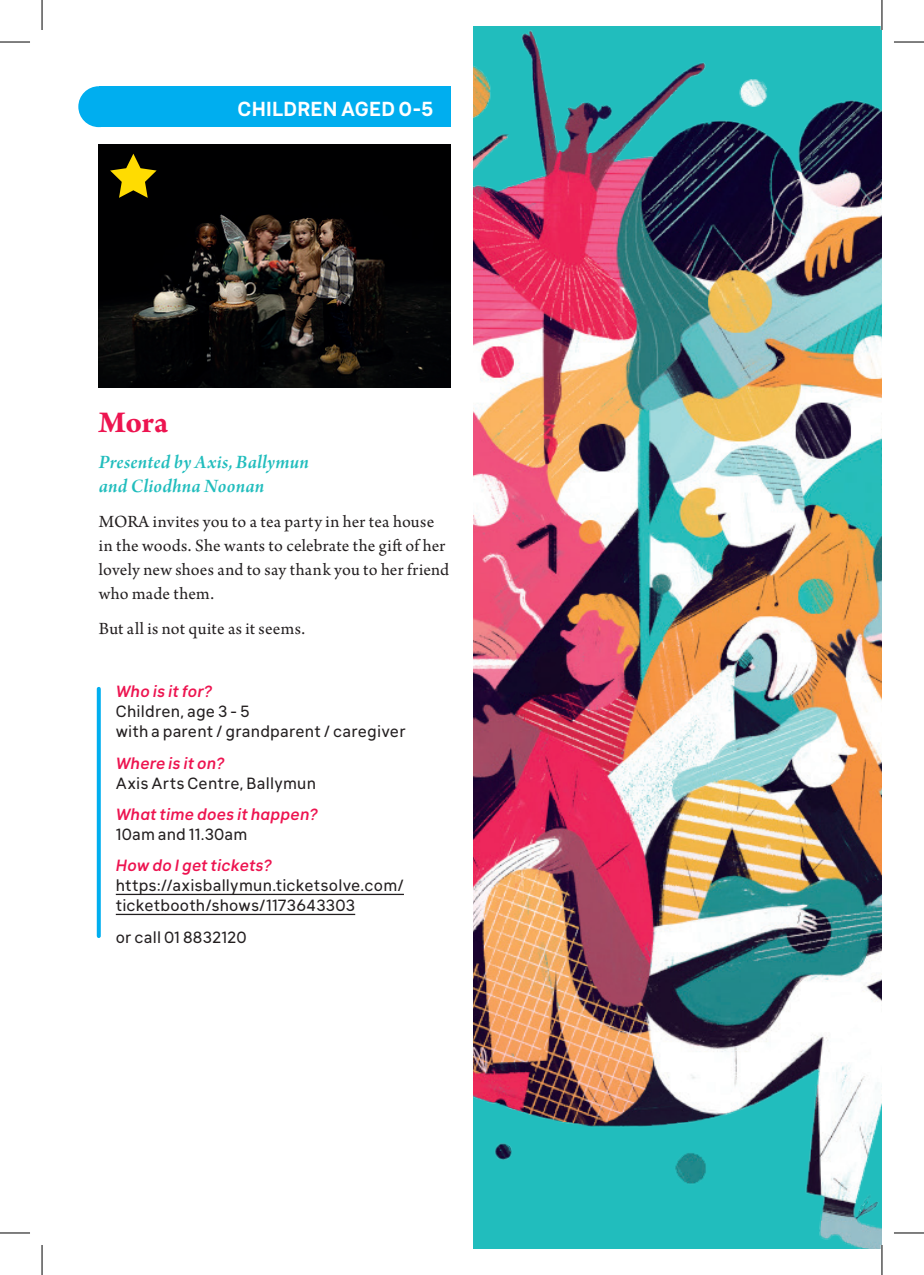
<style>
.page{position:relative;width:924px;height:1275px;background:#fff}
.page>*{position:absolute;margin:0;border:0;box-sizing:border-box;transform-origin:0 0}
.t1{font:700 32px "Arno Pro";color:#ed1450}
.t2{font:20px/24px "Arno Pro Smbd Italic Subhead";letter-spacing:.015em;color:#21bdbd}
.t3{font:700 20px "Klima";letter-spacing:.005em;color:#fff}
.t4{font:18px/24px "Arno Pro";letter-spacing:.01em;color:#231f20}
.t5{font:16px/20px "Klima";letter-spacing:.015em;color:#231f20}
.t6{font:italic 500 16px "Klima";letter-spacing:.015em;color:#ed1450}
</style>
<div class="page">
<div style="left:99px;top:86px;width:351px;height:41px;background:#00aeef"></div>
<hr style="left:116px;top:893px;width:288px;height:2px;background:#231f20">
<hr style="left:116px;top:913px;width:239px;height:2px;background:#231f20">
<img style="left:99px;top:144px;width:351px;height:244px">
<svg style="left:97px;top:689px;width:4px;height:247px"></svg>
<svg style="left:110px;top:154px;width:46px;height:44px;background:#6e5f01"></svg>
<div style="left:78px;top:86px;width:41px;height:41px;background:#00aeef;border-radius:50%"></div>
<img style="left:473px;top:26px;width:408px;height:1223px">
<hr style="left:880px;top:0;width:2px;height:30px;background:#fff">
<hr style="left:880px;top:1245px;width:2px;height:30px;background:#fff">
<hr style="left:0;top:42px;width:30px;height:1px;background:#000">
<hr style="left:893px;top:42px;width:30px;height:1px;background:#000">
<hr style="left:0;top:1232px;width:30px;height:1px;background:#000">
<hr style="left:893px;top:1232px;width:30px;height:1px;background:#000">
<hr style="left:42px;top:0;width:1px;height:30px;background:#000">
<hr style="left:42px;top:1245px;width:1px;height:30px;background:#000">
<hr style="left:881px;top:0;width:1px;height:30px;background:#000">
<hr style="left:881px;top:1245px;width:1px;height:30px;background:#000">
<p class="t3" style="left:237px;top:91px;width:197px">CHILDREN AGED 0-5</p>
<h1 class="t1" style="left:99px;top:404px;width:71px">Mora</h1>
<p class="t2" style="left:99px;top:451px;width:211px">Presented by Axis, Ballymun and Cliodhna Noonan</p>
<p class="t4" style="left:99px;top:510px;width:352px">MORA invites you to a tea party in her tea house in the woods. She wants to celebrate the gift of her lovely new shoes and to say thank you to her friend who made them.</p>
<p class="t4" style="left:99px;top:618px;width:208px">But all is not quite as it seems.</p>
<p class="t6" style="left:116px;top:678px;width:98px">Who is it for?</p>
<p class="t5" style="left:116px;top:700px;width:291px">Children, age 3 - 5<br>with a parent / grandparent / caregiver</p>
<p class="t6" style="left:116px;top:750px;width:110px">Where is it on?</p>
<p class="t5" style="left:116px;top:771px;width:201px">Axis Arts Centre, Ballymun</p>
<p class="t6" style="left:116px;top:801px;width:203px">What time does it happen?</p>
<p class="t5" style="left:116px;top:822px;width:133px">10am and 11.30am</p>
<p class="t6" style="left:116px;top:852px;width:157px">How do I get tickets?</p>
<p class="t5" style="left:116px;top:874px;width:289px">https://axisballymun.ticketsolve.com/ ticketbooth/shows/1173643303</p>
<p class="t5" style="left:116px;top:925px;width:132px">or call 01 8832120</p>
</div>
